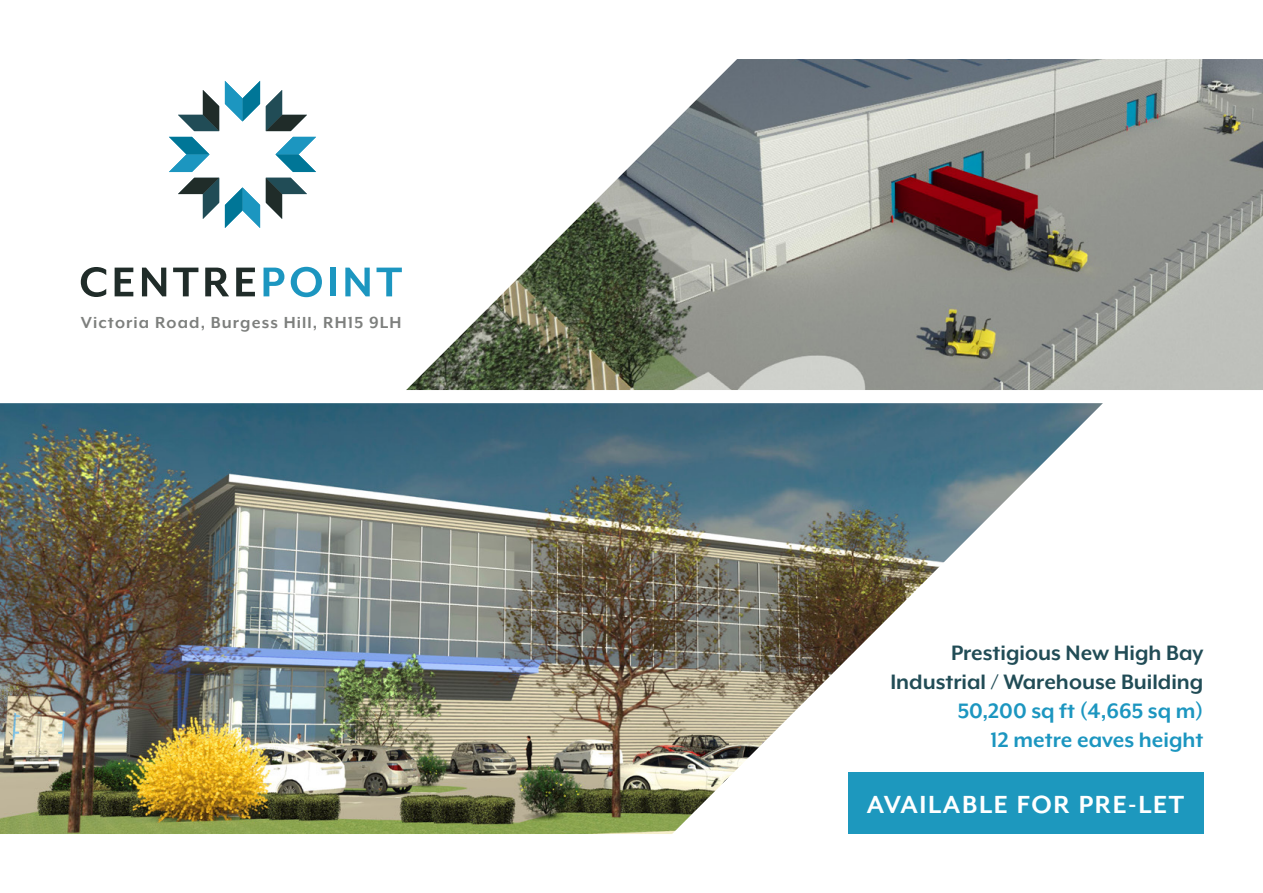
<style>
.page{position:relative;width:1263px;height:893px;background:#fff}
.page>*{position:absolute;margin:0;border:0;box-sizing:border-box;transform-origin:0 0}
.t1{font:700 28.5px "Mr Eaves XL Mod OT";letter-spacing:.06em;color:#fff}
.t2{font:700 24px/28.8px "Mr Eaves XL Mod OT";color:#214c56;text-align:right}
.t3{font:700 24px/28.8px "Mr Eaves XL Mod OT";color:#1c96c0;text-align:right}
.t4{font:700 18.45px "Mr Eaves XL Mod OT";letter-spacing:.06em;color:#7d7f7d}
</style>
<div class="page">
<img style="left:406px;top:59px;width:857px;height:331px">
<img style="left:0;top:403px;width:1103px;height:431px">
<div style="left:848px;top:773px;width:355px;height:61px;background:#1d98be"></div>
<svg style="left:225px;top:81px;width:35px;height:40px"></svg>
<svg style="left:225px;top:187px;width:35px;height:41px"></svg>
<svg style="left:275px;top:137px;width:41px;height:35px"></svg>
<svg style="left:169px;top:137px;width:41px;height:35px"></svg>
<svg style="left:266px;top:90px;width:41px;height:41px"></svg>
<svg style="left:178px;top:178px;width:41px;height:41px"></svg>
<svg style="left:266px;top:178px;width:41px;height:41px"></svg>
<svg style="left:178px;top:90px;width:41px;height:41px"></svg>
<svg style="left:81px;top:267px;width:25px;height:30px"></svg>
<svg style="left:115px;top:268px;width:18px;height:28px"></svg>
<svg style="left:142px;top:268px;width:24px;height:28px"></svg>
<svg style="left:173px;top:268px;width:25px;height:28px"></svg>
<svg style="left:205px;top:268px;width:24px;height:28px"></svg>
<svg style="left:236px;top:268px;width:19px;height:28px"></svg>
<svg style="left:264px;top:268px;width:20px;height:28px"></svg>
<svg style="left:291px;top:267px;width:31px;height:30px"></svg>
<div style="left:330px;top:268px;width:6px;height:28px;background:#1c96c0"></div>
<svg style="left:345px;top:268px;width:25px;height:28px"></svg>
<svg style="left:376px;top:268px;width:26px;height:28px"></svg>
<p class="t4" style="left:81px;top:313px;width:322px">Victoria Road, Burgess Hill, RH15 9LH</p>
<p class="t2" style="left:890px;top:639px;width:315px">Prestigious New High Bay<br>Industrial / Warehouse Building</p>
<p class="t3" style="left:958px;top:696px;width:247px">50,200 sq ft (4,665 sq m)<br>12 metre eaves height</p>
<p class="t1" style="left:867px;top:791px;width:319px">AVAILABLE FOR PRE-LET</p>
</div>
